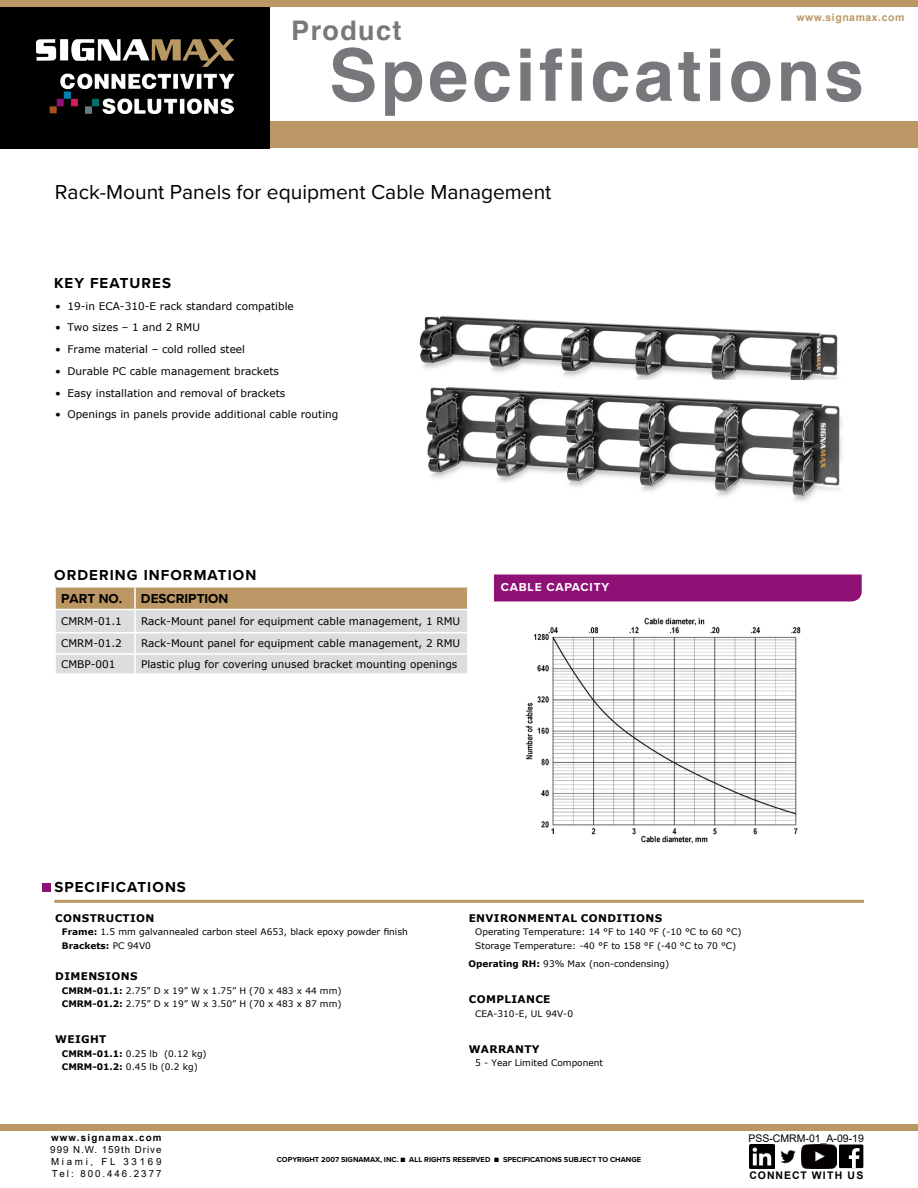
<style>
.page{position:relative;width:918px;height:1188px;background:#fff}
.page>*{position:absolute;margin:0;border:0;box-sizing:border-box;transform-origin:0 0}
.t1{font:700 72px "Helvetica";letter-spacing:.05em;color:#77787b}
.t2{font:700 27px "Helvetica";letter-spacing:.05em;color:#77787b}
.t3{font:21px "Proxima Nova";color:#000}
.t4{font:700 15px "Proxima Nova";letter-spacing:.07em;color:#000}
.t5{font:700 13.5px "Proxima Nova";color:#000}
.t6{font:700 12px "Proxima Nova";letter-spacing:.07em;color:#fff}
.t7{font:10.5px "Verdana";color:#000}
.t8{font:700 10.5px "Verdana";letter-spacing:.035em;color:#000}
.t9{font:10.5px "Arial";color:#000}
.t10{font:700 10.5px "Arial";letter-spacing:.05em;color:#ba9764}
.t11{font:700 10.5px "Arial";letter-spacing:.09em;color:#000}
.t12{font:9.75px/12px "Arial";letter-spacing:.2em;color:#000;text-align:justify}
.t13{font:700 9.75px "Arial";letter-spacing:.12em;color:#000}
.t14{font:9px/13.5px "Verdana";color:#000}
.t15{font:700 7.5px "Proxima Nova";color:#000}
.s1{font-weight:700}
</style>
<div class="page">
<div style="left:270px;top:122px;width:648px;height:26px;background:#ba9764"></div>
<div style="left:0;top:0;width:918px;height:7px;background:#ba9764"></div>
<div style="left:0;top:7px;width:270px;height:141px;background:#000"></div>
<img style="left:37px;top:40px;width:196px;height:74px">
<div style="left:0;top:1124px;width:918px;height:7px;background:#ba9764"></div>
<img style="left:750px;top:1144px;width:24px;height:24px">
<div style="left:839px;top:1145px;width:24px;height:23px;background:#000"></div>
<svg style="left:849px;top:1148px;width:11px;height:20px"></svg>
<img style="left:802px;top:1145px;width:34px;height:23px">
<img style="left:780px;top:1150px;width:16px;height:14px">
<div style="left:494px;top:574px;width:368px;height:27px;background:#8f1176"></div>
<svg style="left:55px;top:588px;width:412px;height:85px;background:#d5cdc1"></svg>
<hr style="left:54px;top:588px;width:2px;height:21px;background:#fff">
<hr style="left:134px;top:588px;width:2px;height:21px;background:#fff">
<hr style="left:54px;top:609px;width:81px;height:1px;background:#fff">
<hr style="left:135px;top:609px;width:334px;height:1px;background:#fff">
<div style="left:42px;top:883px;width:8px;height:9px;background:#8f1176"></div>
<hr style="left:54px;top:900px;width:810px;height:3px;background:#ba9764">
<img style="left:419px;top:316px;width:420px;height:64px">
<img style="left:426px;top:387px;width:416px;height:115px">
<img style="left:525px;top:617px;width:276px;height:227px">
<h2 class="t2" style="left:291px;top:14px;width:112px">Product</h2>
<p class="t10" style="left:796px;top:10px;width:109px">www.signamax.com</p>
<h1 class="t1" style="left:329px;top:30px;width:536px">Specifications</h1>
<h3 class="t3" style="left:55px;top:176px;width:498px">Rack-Mount Panels for equipment Cable Management</h3>
<h3 class="t4" style="left:54px;top:272px;width:119px">KEY FEATURES</h3>
<p class="t7" style="left:55px;top:299px;width:240px">• 19-in ECA-310-E rack standard compatible</p>
<p class="t7" style="left:55px;top:320px;width:146px">• Two sizes – 1 and 2 RMU</p>
<p class="t7" style="left:55px;top:342px;width:191px">• Frame material – cold rolled steel</p>
<p class="t7" style="left:55px;top:364px;width:225px">• Durable PC cable management brackets</p>
<p class="t7" style="left:55px;top:385px;width:232px">• Easy installation and removal of brackets</p>
<p class="t7" style="left:55px;top:407px;width:285px">• Openings in panels provide additional cable routing</p>
<h3 class="t4" style="left:54px;top:564px;width:204px">ORDERING INFORMATION</h3>
<p class="t5" style="left:61px;top:589px;width:63px">PART NO.</p>
<p class="t5" style="left:141px;top:589px;width:89px">DESCRIPTION</p>
<p class="t7" style="left:61px;top:614px;width:62px">CMRM-01.1</p>
<p class="t7" style="left:141px;top:614px;width:321px">Rack-Mount panel for equipment cable management, 1 RMU</p>
<p class="t7" style="left:61px;top:636px;width:62px">CMRM-01.2</p>
<p class="t7" style="left:141px;top:636px;width:321px">Rack-Mount panel for equipment cable management, 2 RMU</p>
<p class="t7" style="left:61px;top:657px;width:56px">CMBP-001</p>
<p class="t7" style="left:141px;top:657px;width:318px">Plastic plug for covering unused bracket mounting openings</p>
<p class="t6" style="left:501px;top:578px;width:110px">CABLE CAPACITY</p>
<h3 class="t4" style="left:54px;top:876px;width:133px">SPECIFICATIONS</h3>
<p class="t8" style="left:55px;top:910px;width:101px">CONSTRUCTION</p>
<p class="t14" style="left:62px;top:925px;width:347px"><span class="s1">Frame:</span> 1.5 mm galvannealed carbon steel A653, black epoxy powder finish<br><span class="s1">Brackets:</span> PC 94V0</p>
<p class="t8" style="left:55px;top:969px;width:84px">DIMENSIONS</p>
<p class="t14" style="left:62px;top:983px;width:281px"><span class="s1">CMRM-01.1:</span> 2.75” D x 19” W x 1.75” H (70 x 483 x 44 mm)<br><span class="s1">CMRM-01.2:</span> 2.75” D x 19” W x 3.50” H (70 x 483 x 87 mm)</p>
<p class="t8" style="left:55px;top:1032px;width:53px">WEIGHT</p>
<p class="t14" style="left:62px;top:1046px;width:146px"><span class="s1">CMRM-01.1:</span> 0.25 lb (0.12 kg)<br><span class="s1">CMRM-01.2:</span> 0.45 lb (0.2 kg)</p>
<p class="t8" style="left:469px;top:910px;width:195px">ENVIRONMENTAL CONDITIONS</p>
<p class="t14" style="left:475px;top:925px;width:268px">Operating Temperature: 14 °F to 140 °F (-10 °C to 60 °C)<br>Storage Temperature: -40 °F to 158 °F (-40 °C to 70 °C)</p>
<p class="t14" style="left:469px;top:957px;width:202px"><span class="s1">Operating RH:</span> 93% Max (non-condensing)</p>
<p class="t8" style="left:469px;top:992px;width:83px">COMPLIANCE</p>
<p class="t14" style="left:475px;top:1007px;width:99px">CEA-310-E, UL 94V-0</p>
<p class="t8" style="left:469px;top:1042px;width:72px">WARRANTY</p>
<p class="t14" style="left:475px;top:1056px;width:129px">5 - Year Limited Component</p>
<p class="t13" style="left:51px;top:1131px;width:112px">www.signamax.com</p>
<p class="t12" style="left:50px;top:1143px;width:113px">999 N.W. 159th Drive Miami, FL 33169<br>Tel: 800.446.2377</p>
<p class="t15" style="left:277px;top:1154px;width:366px">COPYRIGHT 2007 SIGNAMAX, INC. ■ ALL RIGHTS RESERVED ■ SPECIFICATIONS SUBJECT TO CHANGE</p>
<p class="t9" style="left:748px;top:1131px;width:117px">PSS-CMRM-01_A-09-19</p>
<p class="t11" style="left:749px;top:1167px;width:116px">CONNECT WITH US</p>
</div>
